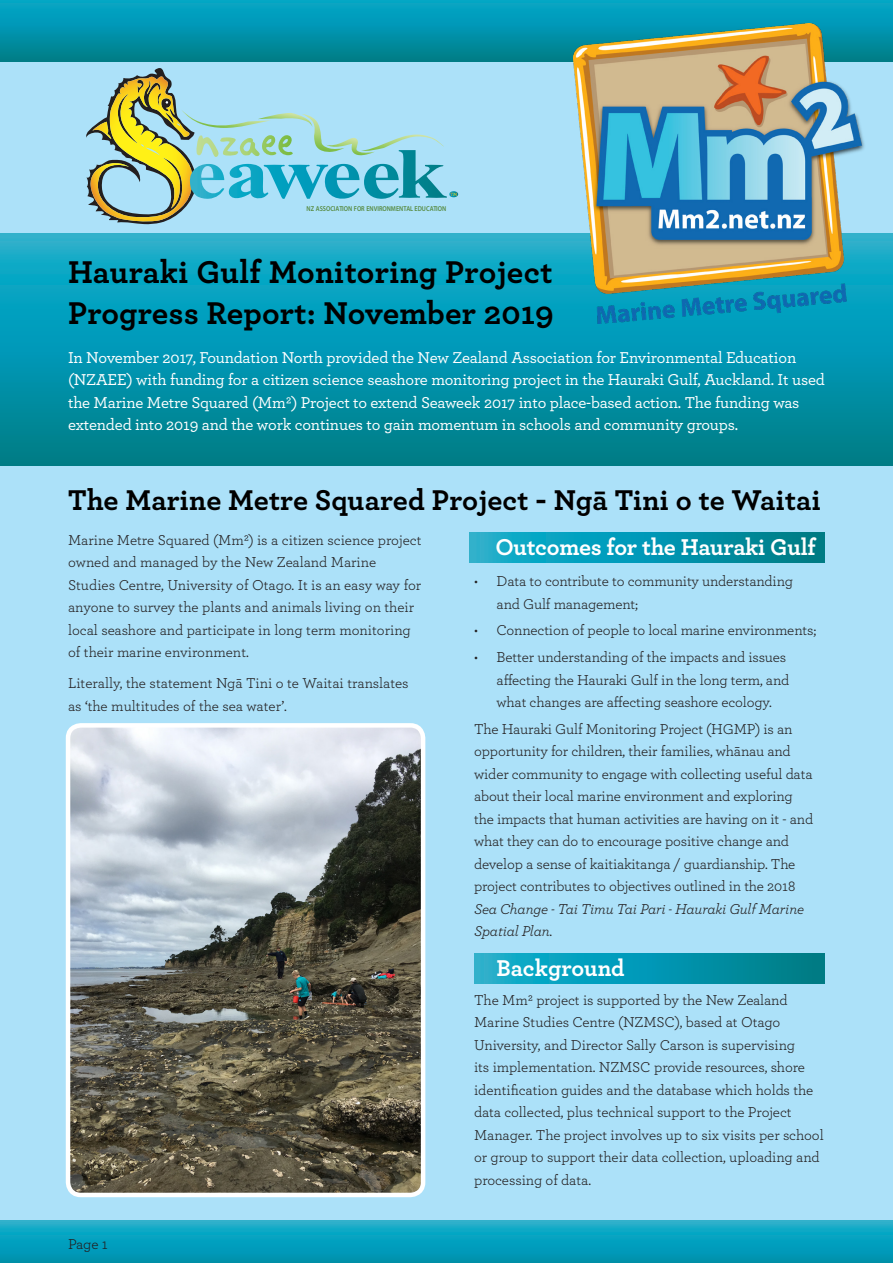
<style>
.page{position:relative;width:893px;height:1263px;background:#ace1f9}
.page>*{position:absolute;margin:0;border:0;box-sizing:border-box;transform-origin:0 0}
.t1{font:700 33px "Archer";letter-spacing:.005em;color:#000}
.t2{font:700 30px "Archer";letter-spacing:.005em;color:#000}
.sub_heading{font:700 24px "Archer";letter-spacing:-.01em;color:#fff}
.t3{font:500 16.5px/22.5px "Archer";letter-spacing:-.01em;color:#fff}
.body_text{font:15px/22.5px "Archer";letter-spacing:-.01em;color:#231f20}
.t4{font:600 7.05px "Myriad Pro";color:#55893d;scale:.86 1}
.s1{font-style:italic}
</style>
<div class="page">
<svg style="left:470px;top:533px;width:355px;height:29px;background:#0596ae"></svg>
<svg style="left:0;top:234px;width:893px;height:232px;background:#0495ad"></svg>
<svg style="left:86px;top:68px;width:372px;height:156px"></svg>
<svg style="left:0;top:1220px;width:893px;height:43px;background:#09a0bd"></svg>
<div style="left:0;top:0;width:893px;height:62px;background:linear-gradient(to bottom,#03a9ce,#007e8a)"></div>
<img style="left:574px;top:24px;width:293px;height:299px">
<svg style="left:474px;top:954px;width:351px;height:29px;background:#0596ae"></svg>
<img style="left:71px;top:728px;width:349px;height:464px">
<div style="left:66px;top:723px;width:359px;height:474px;border:4px solid #fff;border-radius:13px"></div>
<p class="t4" style="left:307px;top:204px;width:164px">NZ ASSOCIATION FOR ENVIRONMENTAL EDUCATION</p>
<p class="t1" style="left:68px;top:246px;width:486px">Hauraki Gulf Monitoring Project</p>
<p class="t1" style="left:68px;top:287px;width:487px">Progress Report: November 2019</p>
<p class="t3" style="left:68px;top:345px;width:758px">In November 2017, Foundation North provided the New Zealand Association for Environmental Education (NZAEE) with funding for a citizen science seashore monitoring project in the Hauraki Gulf, Auckland. It used the Marine Metre Squared (Mm2) Project to extend Seaweek 2017 into place-based action. The funding was extended into 2019 and the work continues to gain momentum in schools and community groups.</p>
<p class="t2" style="left:68px;top:476px;width:754px">The Marine Metre Squared Project - Ngā Tini o te Waitai</p>
<p class="body_text" style="left:68px;top:528px;width:355px">Marine Metre Squared (Mm2) is a citizen science project owned and managed by the New Zealand Marine Studies Centre, University of Otago. It is an easy way for anyone to survey the plants and animals living on their local seashore and participate in long term monitoring of their marine environment.</p>
<p class="body_text" style="left:68px;top:671px;width:342px">Literally, the statement Ngā Tini o te Waitai translates as ‘the multitudes of the sea water’.</p>
<p class="body_text" style="left:68px;top:1232px;width:41px">Page 1</p>
<p class="sub_heading" style="left:495px;top:528px;width:322px">Outcomes for the Hauraki Gulf</p>
<p class="body_text" style="left:497px;top:569px;width:298px;text-indent:-22px">• Data to contribute to community understanding and Gulf management;</p>
<p class="body_text" style="left:474px;top:618px;width:344px">• Connection of people to local marine environments;</p>
<p class="body_text" style="left:497px;top:645px;width:294px;text-indent:-22px">• Better understanding of the impacts and issues affecting the Hauraki Gulf in the long term, and what changes are affecting seashore ecology.</p>
<p class="body_text" style="left:474px;top:717px;width:341px">The Hauraki Gulf Monitoring Project (HGMP) is an opportunity for children, their families, whānau and wider community to engage with collecting useful data about their local marine environment and exploring the impacts that human activities are having on it - and what they can do to encourage positive change and develop a sense of kaitiakitanga / guardianship. The project contributes to objectives outlined in the 2018<br><span class="s1">Sea Change - Tai Timu Tai Pari - Hauraki Gulf Marine Spatial Plan.</span></p>
<p class="sub_heading" style="left:497px;top:949px;width:130px">Background</p>
<p class="body_text" style="left:474px;top:988px;width:351px">The Mm2 project is supported by the New Zealand Marine Studies Centre (NZMSC), based at Otago University, and Director Sally Carson is supervising<br>its implementation. NZMSC provide resources, shore identification guides and the database which holds the data collected, plus technical support to the Project Manager. The project involves up to six visits per school or group to support their data collection, uploading and processing of data.</p>
</div>
